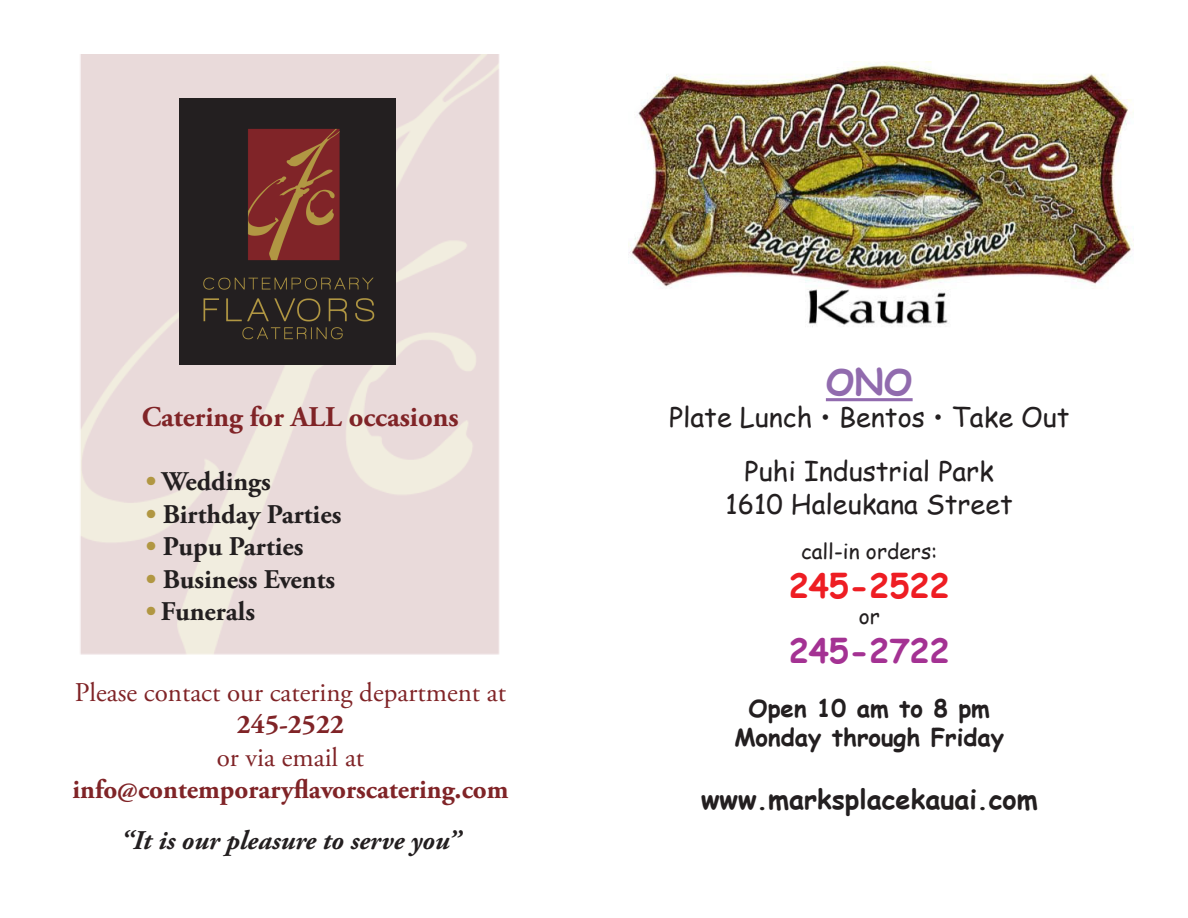
<style>
.page{position:relative;width:1188px;height:918px;background:#fff}
.page>*{position:absolute;margin:0;border:0;box-sizing:border-box;transform-origin:0 0}
.t1{font:700 36px "Comic Sans MS";color:#916bae}
.t2{font:700 33px "Comic Sans MS";color:#ee1d23}
.t3{font:700 33px "Comic Sans MS";color:#a43293}
.t4{font:700 28.5px "Adobe Garamond Pro";color:#802427}
.t5{font:27px "Comic Sans MS";color:#231f20}
.t6{font:700 27px "Adobe Garamond Pro";color:#231f20}
.t7{font:27px "Adobe Garamond Pro";color:#802427}
.t8{font:700 27px "Adobe Garamond Pro";color:#802427}
.t9{font:italic 700 27px "Adobe Garamond Pro";color:#231f20}
.t10{font:700 27px "Comic Sans MS";color:#231f20}
.t11{font:700 24px "Comic Sans MS";color:#231f20}
.t12{font:21px "Comic Sans MS";color:#231f20}
.s1{color:#b19742}
</style>
<div class="page">
<img style="left:80px;top:54px;width:419px;height:601px">
<hr style="left:826px;top:398px;width:87px;height:3px;background:#916bae">
<img style="left:179px;top:99px;width:216px;height:265px">
<img style="left:629px;top:62px;width:505px;height:265px">
<p class="t4" style="left:142px;top:400px;width:318px">Catering for ALL occasions</p>
<p class="t6" style="left:146px;top:466px;width:127px"><span class="s1">•</span> Weddings</p>
<p class="t6" style="left:146px;top:499px;width:197px"><span class="s1">•</span> Birthday Parties</p>
<p class="t6" style="left:146px;top:531px;width:159px"><span class="s1">•</span> Pupu Parties</p>
<p class="t6" style="left:146px;top:563px;width:191px"><span class="s1">•</span> Business Events</p>
<p class="t6" style="left:146px;top:596px;width:111px"><span class="s1">•</span> Funerals</p>
<p class="t7" style="left:75px;top:676px;width:433px">Please contact our catering department at</p>
<p class="t8" style="left:237px;top:709px;width:109px">245-2522</p>
<p class="t7" style="left:217px;top:741px;width:149px">or via email at</p>
<p class="t8" style="left:72px;top:774px;width:438px">info@contemporaryflavorscatering.com</p>
<p class="t9" style="left:120px;top:824px;width:342px">“It is our pleasure to serve you”</p>
<p class="t1" style="left:826px;top:355px;width:88px">ONO</p>
<p class="t5" style="left:669px;top:398px;width:402px">Plate Lunch • Bentos • Take Out</p>
<p class="t5" style="left:745px;top:452px;width:251px">Puhi Industrial Park</p>
<p class="t5" style="left:726px;top:484px;width:289px">1610 Haleukana Street</p>
<p class="t12" style="left:801px;top:536px;width:138px">call-in orders:</p>
<p class="t2" style="left:789px;top:562px;width:163px">245-2522</p>
<p class="t12" style="left:859px;top:600px;width:23px">or</p>
<p class="t3" style="left:789px;top:627px;width:163px">245-2722</p>
<p class="t11" style="left:749px;top:691px;width:243px">Open 10 am to 8 pm</p>
<p class="t11" style="left:734px;top:719px;width:271px">Monday through Friday</p>
<p class="t10" style="left:701px;top:779px;width:338px">www.marksplacekauai.com</p>
</div>
